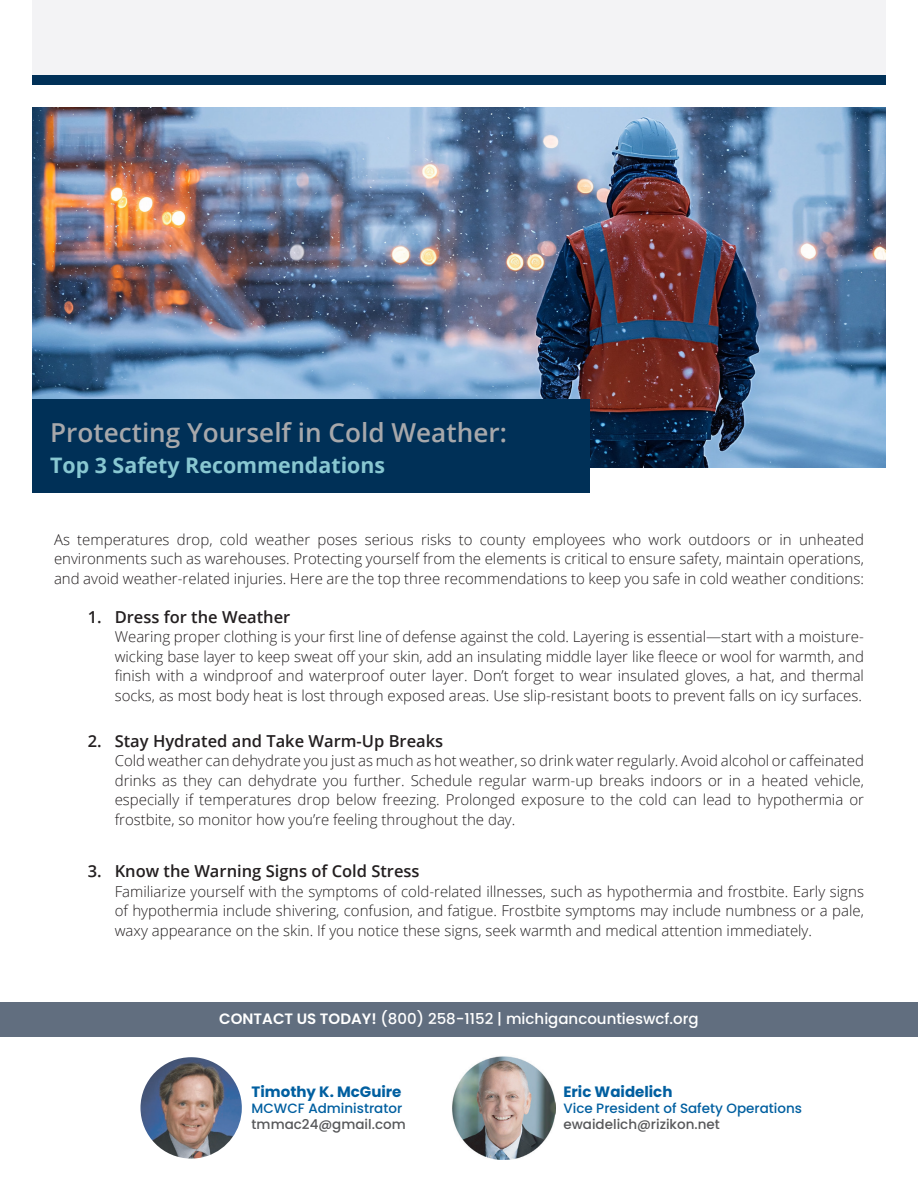
<style>
.page{position:relative;width:918px;height:1188px;background:#fff}
.page>*{position:absolute;margin:0;border:0;box-sizing:border-box;transform-origin:0 0}
.t1{font:600 26.1px "Open Sans";color:#a7a8ab}
.t2{font:700 21.45px "Open Sans";color:#88c7d1}
.t3{font:600 16.5px "Open Sans";color:#231f20}
.t4{font:300 15px/19.5px "Open Sans";color:#231f20;text-align:justify}
.t5{font:500 15px "Poppins";color:#fff}
.t6{font:700 15px "Poppins";color:#015fa0}
.t7{font:500 13.5px "Poppins";color:#015fa0}
.t8{font:500 13.5px "Poppins";color:#57585a}
.s1{font-weight:600}
</style>
<div class="page">
<img style="left:33px;top:108px;width:852px;height:360px">
<div style="left:0;top:1002px;width:918px;height:35px;background:#616e7f"></div>
<img style="left:140px;top:1108px;width:60px;height:51px">
<img style="left:452px;top:1056px;width:103px;height:104px">
<div style="left:33px;top:399px;width:557px;height:94px;background:#003057"></div>
<div style="left:32px;top:0;width:853px;height:74px;background:#f3f3f5"></div>
<div style="left:32px;top:75px;width:853px;height:9px;background:#003057"></div>
<p class="t1" style="left:50px;top:414px;width:458px">Protecting Yourself in Cold Weather:</p>
<p class="t2" style="left:50px;top:450px;width:336px">Top 3 Safety Recommendations</p>
<p class="t4" style="left:54px;top:529px;width:812px">As temperatures drop, cold weather poses serious risks to county employees who work outdoors or in unheated environments such as warehouses. Protecting yourself from the elements is critical to ensure safety, maintain operations, and avoid weather-related injuries. Here are the top three recommendations to keep you safe in cold weather conditions:</p>
<p class="t3" style="left:88px;top:606px;width:204px">1. Dress for the Weather</p>
<p class="t4" style="left:115px;top:627px;width:751px">Wearing proper clothing is your first line of defense against the cold. Layering is essential—start with a moisture&shy;wicking base layer to keep sweat off your skin, add an insulating middle layer like fleece or wool for warmth, and finish with a windproof and waterproof outer layer. Don’t forget to wear insulated gloves, a hat, and thermal socks, as most body heat is lost through exposed areas. Use slip-resistant boots to prevent falls on icy surfaces.</p>
<p class="t3" style="left:88px;top:729px;width:357px">2. Stay Hydrated and Take Warm-Up Breaks</p>
<p class="t4" style="left:115px;top:751px;width:751px">Cold weather can dehydrate you just as much as hot weather, so drink water regularly. Avoid alcohol or caffeinated drinks as they can dehydrate you further. Schedule regular warm-up breaks indoors or in a heated vehicle, especially if temperatures drop below freezing. Prolonged exposure to the cold can lead to hypothermia or frostbite, so monitor how you’re feeling throughout the day.</p>
<p class="t3" style="left:88px;top:860px;width:333px">3. Know the Warning Signs of Cold Stress</p>
<p class="t4" style="left:115px;top:881px;width:751px">Familiarize yourself with the symptoms of cold-related illnesses, such as hypothermia and frostbite. Early signs of hypothermia include shivering, confusion, and fatigue. Frostbite symptoms may include numbness or a pale, waxy appearance on the skin. If you notice these signs, seek warmth and medical attention immediately.</p>
<p class="t5" style="left:219px;top:1011px;width:481px"><span class="s1">CONTACT US TODAY!</span> (800) 258-1152 | michigancountieswcf.org</p>
<p class="t6" style="left:252px;top:1083px;width:151px">Timothy K. McGuire</p>
<p class="t7" style="left:252px;top:1100px;width:152px">MCWCF Administrator</p>
<p class="t8" style="left:252px;top:1116px;width:156px">tmmac24@gmail.com</p>
<p class="t6" style="left:563px;top:1083px;width:111px">Eric Waidelich</p>
<p class="t7" style="left:563px;top:1100px;width:240px">Vice President of Safety Operations</p>
<p class="t8" style="left:563px;top:1116px;width:158px">ewaidelich@rizikon.net</p>
</div>
